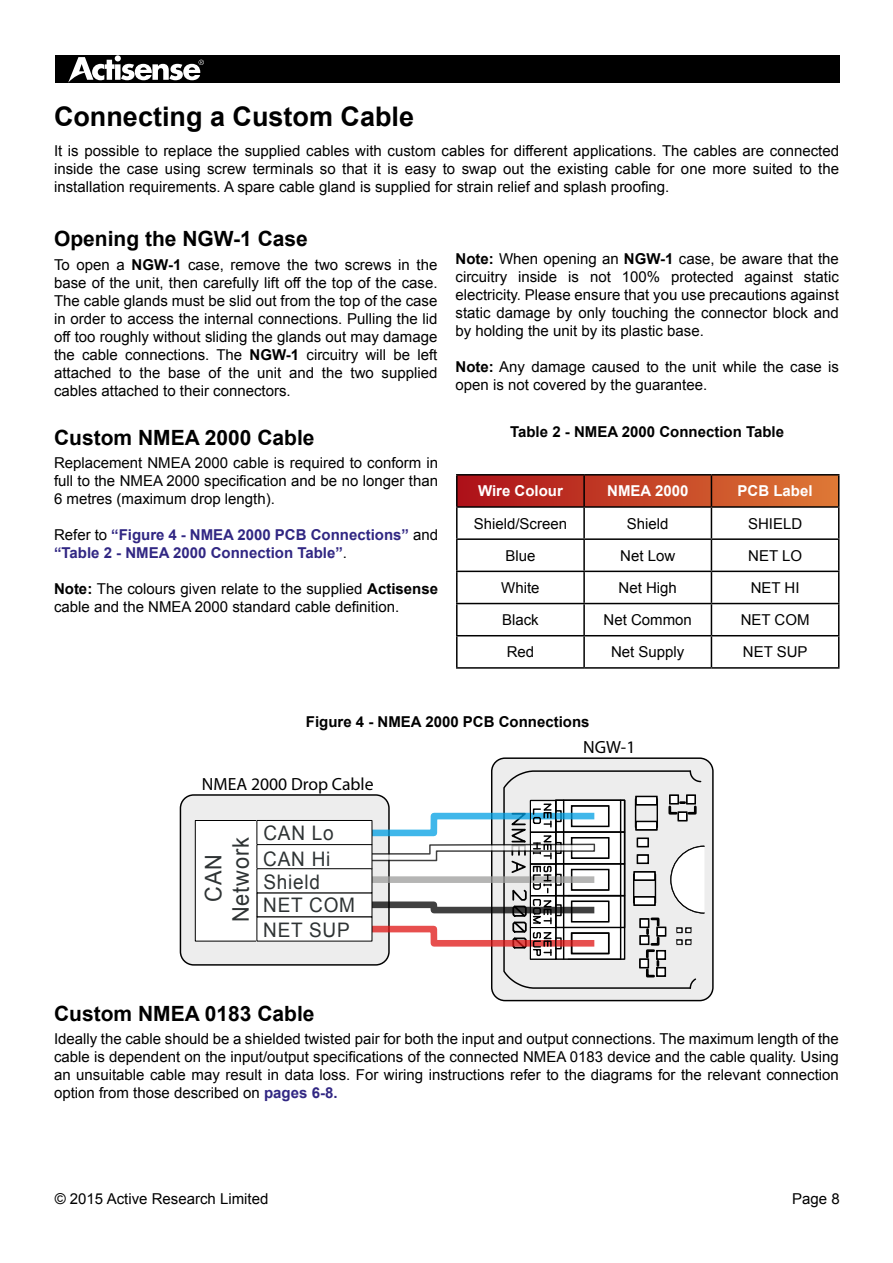
<style>
.page{position:relative;width:893px;height:1263px;background:#fff}
.page>*{position:absolute;margin:0;border:0;box-sizing:border-box;transform-origin:0 0}
.t1{font:700 27px "Arial";color:#000}
.t2{font:22.8px/27.5px "Arial";letter-spacing:.04em;color:#2e3334;text-align:center;scale:.95 1}
.t3{font:700 21px "Arial";color:#000}
.t4{font:19.95px "Arial";letter-spacing:.04em;color:#2e3334;scale:.95 1}
.t5{font:17.7px "Myriad Pro";color:#000}
.t6{font:15px/18px "Arial";color:#000;text-align:justify}
.t7{font:700 15px/18px "Arial";color:#312783}
.t8{font:700 15px "Arial";color:#000}
.t9{font:700 15px "Arial";color:#fff}
.s1{font-weight:700}
.s2{font-weight:400;color:#000}
.s3{font-weight:700;color:#312783}
</style>
<div class="page">
<div style="left:55px;top:55px;width:785px;height:27px;background:#000"></div>
<svg style="left:68px;top:55px;width:136px;height:28px"></svg>
<div style="left:180px;top:795px;width:209px;height:170px;background:#ededed;border-radius:13px"></div>
<div style="left:180px;top:794px;width:210px;height:172px;border:1px solid #000;border-radius:13px"></div>
<div style="left:492px;top:758px;width:221px;height:242px;background:#ededed;border-radius:13px"></div>
<div style="left:491px;top:757px;width:223px;height:244px;border:1px solid #000;border-radius:13px"></div>
<div style="left:257px;top:893px;width:115px;height:24px;background:#fff"></div>
<div style="left:195px;top:820px;width:62px;height:121px;background:#fff"></div>
<div style="left:195px;top:820px;width:62px;height:121px;border:1px solid #000"></div>
<div style="left:257px;top:820px;width:115px;height:24px;background:#fff"></div>
<div style="left:256px;top:820px;width:116px;height:25px;border:1px solid #000"></div>
<div style="left:257px;top:844px;width:115px;height:25px;background:#fff"></div>
<div style="left:256px;top:844px;width:116px;height:25px;border:1px solid #000"></div>
<div style="left:257px;top:869px;width:115px;height:24px;background:#fff"></div>
<div style="left:256px;top:868px;width:116px;height:25px;border:1px solid #000"></div>
<div style="left:257px;top:917px;width:115px;height:24px;background:#fff"></div>
<div style="left:256px;top:916px;width:116px;height:25px;border:1px solid #000"></div>
<svg style="left:326px;top:769px;width:379px;height:220px"></svg>
<svg style="left:458px;top:476px;width:380px;height:30px;background:#c54427"></svg>
<hr style="left:583px;top:476px;width:2px;height:30px;background:#000">
<hr style="left:838px;top:476px;width:1px;height:30px;background:#000">
<hr style="left:456px;top:508px;width:2px;height:30px;background:#000">
<hr style="left:583px;top:508px;width:2px;height:30px;background:#000">
<hr style="left:711px;top:508px;width:1px;height:30px;background:#000">
<hr style="left:838px;top:508px;width:1px;height:30px;background:#000">
<hr style="left:456px;top:538px;width:128px;height:2px;background:#000">
<hr style="left:456px;top:540px;width:2px;height:31px;background:#000">
<hr style="left:584px;top:538px;width:127px;height:2px;background:#000">
<hr style="left:583px;top:540px;width:2px;height:31px;background:#000">
<hr style="left:711px;top:538px;width:128px;height:2px;background:#000">
<hr style="left:711px;top:540px;width:1px;height:31px;background:#000">
<hr style="left:838px;top:540px;width:1px;height:31px;background:#000">
<hr style="left:456px;top:571px;width:128px;height:1px;background:#000">
<hr style="left:456px;top:572px;width:2px;height:31px;background:#000">
<hr style="left:584px;top:571px;width:127px;height:1px;background:#000">
<hr style="left:583px;top:572px;width:2px;height:31px;background:#000">
<hr style="left:711px;top:571px;width:128px;height:1px;background:#000">
<hr style="left:711px;top:572px;width:1px;height:31px;background:#000">
<hr style="left:838px;top:572px;width:1px;height:31px;background:#000">
<hr style="left:456px;top:603px;width:128px;height:1px;background:#000">
<hr style="left:456px;top:604px;width:2px;height:31px;background:#000">
<hr style="left:584px;top:603px;width:127px;height:1px;background:#000">
<hr style="left:583px;top:604px;width:2px;height:31px;background:#000">
<hr style="left:711px;top:603px;width:128px;height:1px;background:#000">
<hr style="left:711px;top:604px;width:1px;height:31px;background:#000">
<hr style="left:838px;top:604px;width:1px;height:31px;background:#000">
<hr style="left:456px;top:635px;width:128px;height:1px;background:#000">
<hr style="left:456px;top:636px;width:2px;height:31px;background:#000">
<hr style="left:584px;top:635px;width:127px;height:1px;background:#000">
<hr style="left:583px;top:636px;width:2px;height:31px;background:#000">
<hr style="left:711px;top:635px;width:128px;height:1px;background:#000">
<hr style="left:711px;top:636px;width:1px;height:31px;background:#000">
<hr style="left:838px;top:636px;width:1px;height:31px;background:#000">
<hr style="left:456px;top:667px;width:128px;height:2px;background:#000">
<hr style="left:584px;top:667px;width:127px;height:2px;background:#000">
<hr style="left:711px;top:667px;width:128px;height:2px;background:#000">
<hr style="left:456px;top:474px;width:128px;height:2px;background:#000">
<hr style="left:456px;top:476px;width:2px;height:30px;background:#000">
<hr style="left:584px;top:474px;width:127px;height:2px;background:#000">
<hr style="left:711px;top:474px;width:128px;height:2px;background:#000">
<hr style="left:711px;top:476px;width:1px;height:30px;background:#000">
<hr style="left:456px;top:506px;width:128px;height:2px;background:#000">
<hr style="left:584px;top:506px;width:127px;height:2px;background:#000">
<hr style="left:711px;top:506px;width:128px;height:2px;background:#000">
<h1 class="t1" style="left:54px;top:98px;width:362px">Connecting a Custom Cable</h1>
<p class="t6" style="left:54px;top:142px;width:787px">It is possible to replace the supplied cables with custom cables for different applications. The cables are connected inside the case using screw terminals so that it is easy to swap out the existing cable for one more suited to the installation requirements. A spare cable gland is supplied for strain relief and splash proofing.</p>
<h3 class="t3" style="left:54px;top:225px;width:255px">Opening the NGW-1 Case</h3>
<p class="t6" style="left:54px;top:256px;width:385px">To open a <span class="s1">NGW-1</span> case, remove the two screws in the base of the unit, then carefully lift off the top of the case.<br>The cable glands must be slid out from the top of the case in order to access the internal connections. Pulling the lid off too roughly without sliding the glands out may damage the cable connections. The <span class="s1">NGW-1</span> circuitry will be left attached to the base of the unit and the two supplied cables attached to their connectors.</p>
<p class="t6" style="left:455px;top:250px;width:385px"><span class="s1">Note:</span> When opening an <span class="s1">NGW-1</span> case, be aware that the circuitry inside is not 100% protected against static electricity. Please ensure that you use precautions against static damage by only touching the connector block and by holding the unit by its plastic base.</p>
<p class="t6" style="left:455px;top:358px;width:385px"><span class="s1">Note:</span> Any damage caused to the unit while the case is open is not covered by the guarantee.</p>
<h3 class="t3" style="left:54px;top:423px;width:262px">Custom NMEA 2000 Cable</h3>
<p class="t6" style="left:54px;top:454px;width:386px">Replacement NMEA 2000 cable is required to conform in full to the NMEA 2000 specification and be no longer than 6 metres (maximum drop length).</p>
<p class="t7" style="left:54px;top:526px;width:386px"><span class="s2">Refer to</span> “Figure 4 - NMEA 2000 PCB Connections” <span class="s2">and </span>“Table 2 - NMEA 2000 Connection Table”<span class="s2">.</span></p>
<p class="t6" style="left:54px;top:580px;width:385px"><span class="s1">Note:</span> The colours given relate to the supplied <span class="s1">Actisense </span>cable and the NMEA 2000 standard cable definition.</p>
<p class="t8" style="left:510px;top:422px;width:275px">Table 2 - NMEA 2000 Connection Table</p>
<p class="t9" style="left:478px;top:481px;width:86px">Wire Colour</p>
<p class="t9" style="left:607px;top:481px;width:83px">NMEA 2000</p>
<p class="t9" style="left:738px;top:481px;width:77px">PCB Label</p>
<p class="t6" style="left:474px;top:514px;width:95px">Shield/Screen</p>
<p class="t6" style="left:627px;top:514px;width:43px">Shield</p>
<p class="t6" style="left:748px;top:514px;width:56px">SHIELD</p>
<p class="t6" style="left:505px;top:547px;width:32px">Blue</p>
<p class="t6" style="left:620px;top:547px;width:57px">Net Low</p>
<p class="t6" style="left:748px;top:547px;width:55px">NET LO</p>
<p class="t6" style="left:501px;top:579px;width:40px">White</p>
<p class="t6" style="left:619px;top:579px;width:60px">Net High</p>
<p class="t6" style="left:751px;top:579px;width:50px">NET HI</p>
<p class="t6" style="left:502px;top:611px;width:38px">Black</p>
<p class="t6" style="left:604px;top:611px;width:90px">Net Common</p>
<p class="t6" style="left:741px;top:611px;width:70px">NET COM</p>
<p class="t6" style="left:507px;top:643px;width:29px">Red</p>
<p class="t6" style="left:611px;top:643px;width:75px">Net Supply</p>
<p class="t6" style="left:743px;top:643px;width:66px">NET SUP</p>
<p class="t8" style="left:306px;top:712px;width:285px">Figure 4 - NMEA 2000 PCB Connections</p>
<p class="t5" style="left:202px;top:774px;width:173px">NMEA 2000 Drop Cable</p>
<h2 class="t2" style="left:200px;top:922px;width:91px;rotate:-90deg">CAN<br>Network</h2>
<h3 class="t4" style="left:263px;top:820px;width:76px">CAN Lo</h3>
<h3 class="t4" style="left:263px;top:845px;width:72px">CAN Hi</h3>
<h3 class="t4" style="left:263px;top:868px;width:61px">Shield</h3>
<h3 class="t4" style="left:263px;top:892px;width:98px">NET COM</h3>
<h3 class="t4" style="left:263px;top:916px;width:93px">NET SUP</h3>
<p class="t5" style="left:583px;top:736px;width:54px">NGW-1</p>
<h3 class="t3" style="left:54px;top:1000px;width:262px">Custom NMEA 0183 Cable</h3>
<p class="t6" style="left:54px;top:1030px;width:786px">Ideally the cable should be a shielded twisted pair for both the input and output connections. The maximum length of the cable is dependent on the input/output specifications of the connected NMEA 0183 device and the cable quality. Using an unsuitable cable may result in data loss. For wiring instructions refer to the diagrams for the relevant connection option from those described on <span class="s3">pages 6-8.</span></p>
<p class="t6" style="left:55px;top:1190px;width:215px">© 2015 Active Research Limited</p>
<p class="t6" style="left:792px;top:1190px;width:49px">Page 8</p>
</div>
